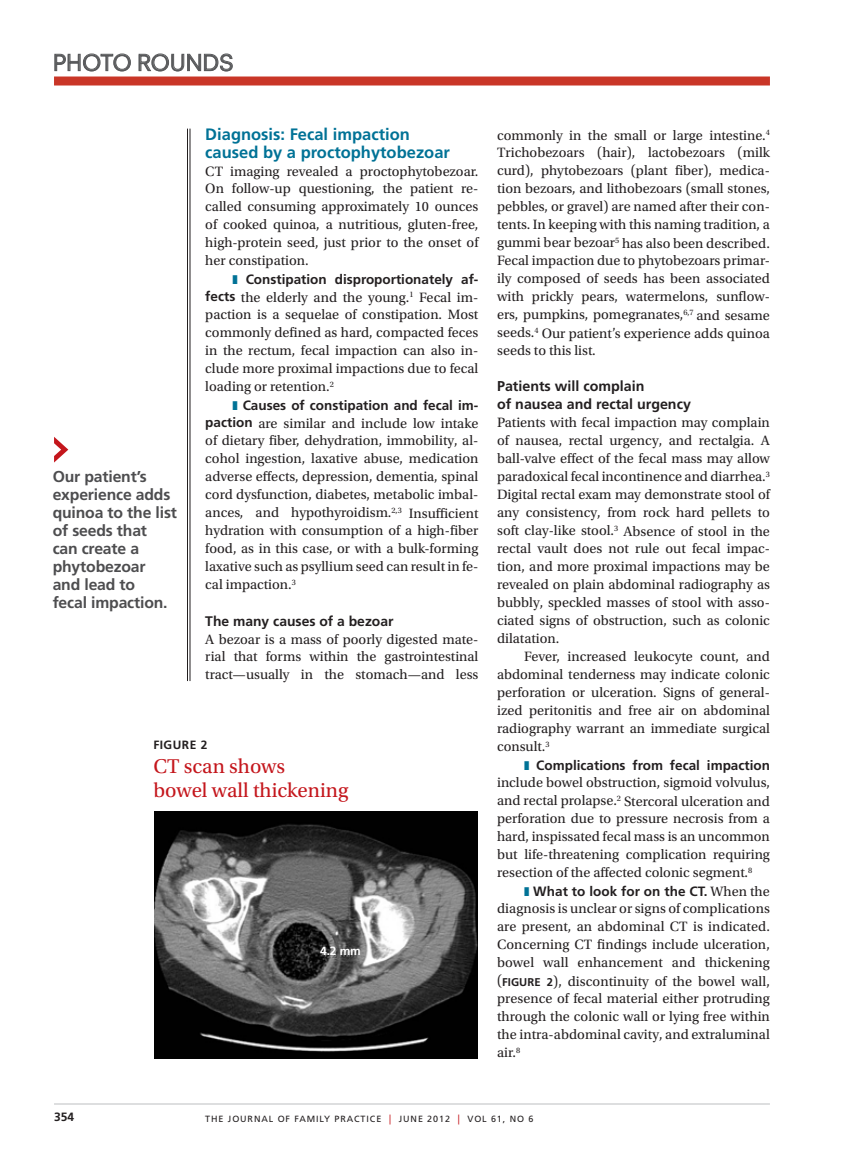
<style>
.page{position:relative;width:851px;height:1161px;background:#fff}
.page>*{position:absolute;margin:0;border:0;box-sizing:border-box;transform-origin:0 0}
.t1{font:21.75px "Neuzeit SLT Std";color:#58595b}
.t2{font:21px/24px "Utopia Std";color:#c4161c}
.t3{font:700 16.5px/18px "Frutiger LT Std";color:#007296}
.t4{font:700 15.75px/18px "Frutiger LT Std";letter-spacing:-.01em;color:#4d4d4f}
.t5{font:14.25px/18px "Utopia Std";color:#231f20;text-align:justify}
.t6{font:700 14.25px/18px "Frutiger LT Std";color:#231f20}
.t7{font:700 13.8px "Frutiger LT Std";color:#231f20}
.t8{font:700 13.5px "Frutiger LT Std";color:#231f20}
.t9{font:700 12px "Frutiger LT Std";color:#231f20}
.t10{font:700 12px "Frutiger LT Std";color:#fff}
.t11{font:9px "Frutiger LT Std";letter-spacing:.1em;color:#231f20}
.s1{font-family:"Frutiger LT Std";font-weight:700;font-size:13.5px}
.s2{font-family:"Utopia Std";font-weight:400;font-size:14.25px}
.s3{font-family:"Frutiger LT Std";font-weight:700;font-size:11.25px}
.s4{font-size:9.9px;color:#c4161c}
</style>
<div class="page">
<div style="left:54px;top:77px;width:716px;height:9px;background:#c93627"></div>
<hr style="left:54px;top:1104px;width:716px;height:1px;background:#bcbec0">
<svg style="left:54px;top:53px;width:77px;height:19px"></svg>
<svg style="left:138px;top:53px;width:95px;height:19px"></svg>
<hr style="left:190px;top:129px;width:1px;height:552px;background:#231f20">
<hr style="left:187px;top:129px;width:1px;height:552px;background:#231f20">
<svg style="left:54px;top:437px;width:14px;height:26px"></svg>
<img style="left:154px;top:812px;width:323px;height:247px">
<h1 class="t1" style="left:53px;top:49px;width:30px">PHOTO</h1>
<h1 class="t1" style="left:137px;top:49px;width:98px">ROUNDS</h1>
<p class="t4" style="left:53px;top:468px;width:126px">Our patient’s experience adds quinoa to the list of seeds that<br>can create a phytobezoar and lead to<br>fecal impaction.</p>
<p class="t3" style="left:205px;top:125px;width:246px">Diagnosis: Fecal impaction caused by a proctophytobezoar</p>
<p class="t5" style="left:205px;top:162px;width:274px">CT imaging revealed a proctophytobezoar.<br>On follow-up questioning, the patient re&shy;called consuming approximately 10 ounces of cooked quinoa, a nutritious, gluten-free, high-protein seed, just prior to the onset of her constipation.</p>
<p class="t8" style="left:246px;top:271px;width:234px">Constipation disproportionately af-</p>
<p class="t5" style="left:205px;top:288px;width:274px"><span class="s1">fects</span> the elderly and the young.<sup>1</sup> Fecal im&shy;paction is a sequelae of constipation. Most commonly defined as hard, compacted feces in the rectum, fecal impaction can also in&shy;clude more proximal impactions due to fecal loading or retention.<sup>2</sup></p>
<p class="t8" style="left:243px;top:397px;width:237px">Causes of constipation and fecal im-</p>
<p class="t5" style="left:205px;top:414px;width:274px"><span class="s1">paction</span> are similar and include low intake of dietary fiber, dehydration, immobility, al&shy;cohol ingestion, laxative abuse, medication adverse effects, depression, dementia, spinal cord dysfunction, diabetes, metabolic imbal&shy;ances, and hypothyroidism.<sup>2,3</sup> Insufficient hydration with consumption of a high-fiber food, as in this case, or with a bulk-forming laxative such as psyllium seed can result in fe&shy;cal impaction.<sup>3</sup></p>
<p class="t7" style="left:205px;top:613px;width:190px">The many causes of a bezoar</p>
<p class="t5" style="left:205px;top:630px;width:274px">A bezoar is a mass of poorly digested mate&shy;rial that forms within the gastrointestinal tract—usually in the stomach—and less</p>
<p class="t9" style="left:153px;top:738px;width:15px">Figu</p>
<p class="t9" style="left:182px;top:738px;width:27px">re 2</p>
<h2 class="t2" style="left:153px;top:755px;width:196px">CT scan shows<br>bowel wall thickening</h2>
<p class="t10" style="left:320px;top:944px;width:42px">4.2 mm</p>
<p class="t5" style="left:497px;top:126px;width:274px">commonly in the small or large intestine.<sup>4<br></sup>Trichobezoars (hair), lactobezoars (milk curd), phytobezoars (plant fiber), medica&shy;tion bezoars, and lithobezoars (small stones, pebbles, or gravel) are named after their con&shy;tents. In keeping with this naming tradition, a gummi bear bezoar<sup>5</sup> has also been described.<br>Fecal impaction due to phytobezoars primar&shy;ily composed of seeds has been associated with prickly pears, watermelons, sunflow&shy;ers, pumpkins, pomegranates,<sup>6,7</sup> and sesame seeds.<sup>4</sup> Our patient’s experience adds quinoa seeds to this list.</p>
<p class="t6" style="left:497px;top:378px;width:195px">Patients will complain<br>of nausea and rectal urgency</p>
<p class="t5" style="left:497px;top:414px;width:274px">Patients with fecal impaction may complain of nausea, rectal urgency, and rectalgia. A ball-valve effect of the fecal mass may allow paradoxical fecal incontinence and diarrhea.<sup>3<br></sup>Digital rectal exam may demonstrate stool of any consistency, from rock hard pellets to soft clay-like stool.<sup>3</sup> Absence of stool in the rectal vault does not rule out fecal impac&shy;tion, and more proximal impactions may be revealed on plain abdominal radiography as bubbly, speckled masses of stool with asso&shy;ciated signs of obstruction, such as colonic dilatation.</p>
<p class="t5" style="left:497px;top:648px;width:274px;text-indent:27px">Fever, increased leukocyte count, and abdominal tenderness may indicate colonic perforation or ulceration. Signs of general&shy;ized peritonitis and free air on abdominal radiography warrant an immediate surgical consult.<sup>3</sup></p>
<p class="t8" style="left:536px;top:757px;width:235px">Complications from fecal impaction</p>
<p class="t5" style="left:497px;top:774px;width:274px">include bowel obstruction, sigmoid volvulus, and rectal prolapse.<sup>2</sup> Stercoral ulceration and perforation due to pressure necrosis from a hard, inspissated fecal mass is an uncommon but life-threatening complication requiring resection of the affected colonic segment.<sup>8</sup></p>
<p class="t8" style="left:533px;top:883px;width:238px">What to look for on the CT. <span class="s2">When the</span></p>
<p class="t5" style="left:497px;top:900px;width:274px">diagnosis is unclear or signs of complications are present, an abdominal CT is indicated.<br>Concerning CT findings include ulceration, bowel wall enhancement and thickening (<span class="s3">FIGURE 2</span>), discontinuity of the bowel wall, presence of fecal material either protruding through the colonic wall or lying free within the intra-abdominal cavity, and extraluminal air.<sup>8</sup></p>
<p class="t9" style="left:54px;top:1110px;width:22px">354</p>
<p class="t11" style="left:205px;top:1113px;width:329px">THE JOU RNAL OF FAMILY PRACTICE <span class="s4">|</span> JUNE 2012 <span class="s4">|</span> VOL 61, NO 6</p>
</div>
